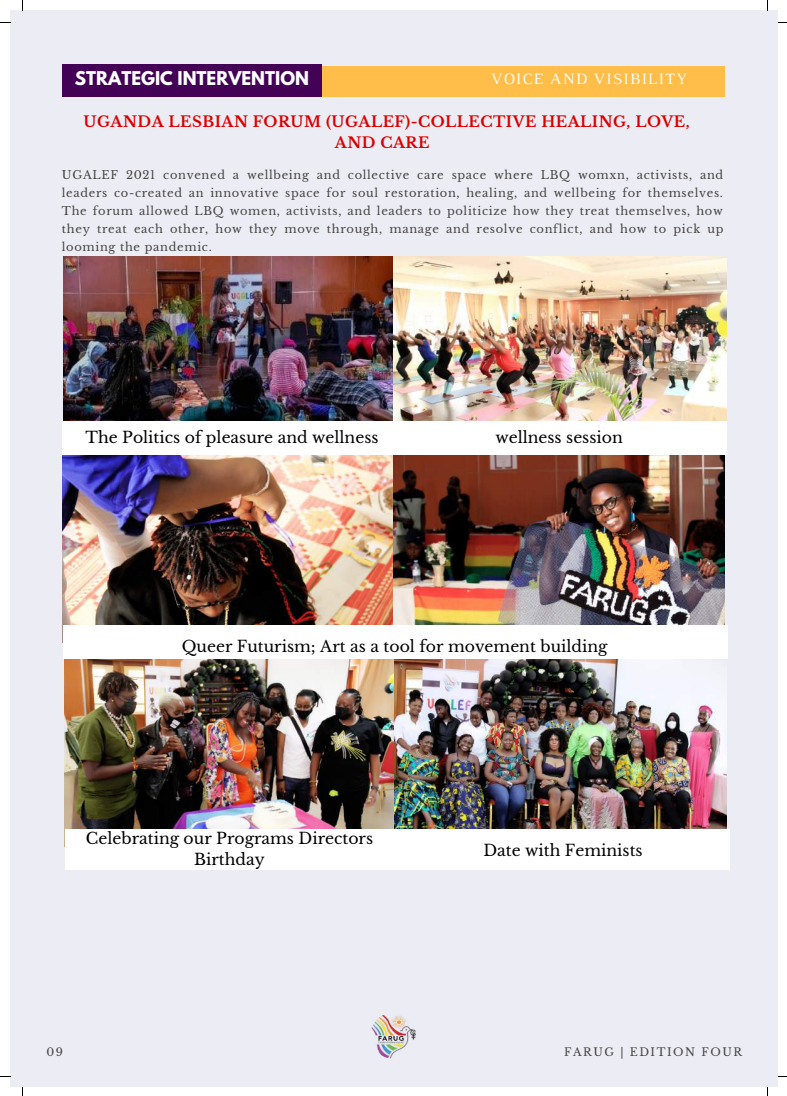
<style>
.page{position:relative;width:787px;height:1096px;background:#fff}
.page>*{position:absolute;margin:0;border:0;box-sizing:border-box;transform-origin:0 0}
.t1{font:700 16.75px "League Spartan";color:#fff}
.t2{font:16.12px "Luthier";letter-spacing:.06em;color:#fff}
.t3{font:15.62px/21.6px "Libre Baskerville";color:#000;text-align:center}
.t4{font:700 14.88px/20.6px "Libre Baskerville";letter-spacing:.03em;color:#d00;text-align:center}
.t5{font:11.38px/17.9px "Libre Baskerville";letter-spacing:.06em;color:#464544;text-align:justify}
.t6{font:11px "Libre Baskerville";letter-spacing:.14em;color:#444440}
</style>
<div class="page">
<div style="left:10px;top:10px;width:768px;height:1076px;background:#ececf4"></div>
<div style="left:62px;top:66px;width:662px;height:30px;background:#ffbd4a"></div>
<div style="left:62px;top:64px;width:260px;height:33px;background:#440257"></div>
<img style="left:370px;top:1012px;width:46px;height:46px;border-radius:50%">
<img style="left:63px;top:257px;width:663px;height:164px">
<div style="left:63px;top:421px;width:664px;height:34px;background:#fff"></div>
<img style="left:63px;top:455px;width:330px;height:187px">
<img style="left:393px;top:455px;width:331px;height:204px">
<div style="left:64px;top:625px;width:664px;height:33px;background:#fff"></div>
<img style="left:64px;top:659px;width:331px;height:187px">
<img style="left:395px;top:659px;width:331px;height:170px">
<div style="left:65px;top:829px;width:664px;height:40px;background:#fff"></div>
<h1 class="t1" style="left:75px;top:70px;width:236px">STRATEGIC INTERVENTION</h1>
<h2 class="t2" style="left:491px;top:73px;width:198px">VOICE AND VISIBILITY</h2>
<h3 class="t4" style="left:84px;top:112px;width:607px">UGANDA LESBIAN FORUM (UGALEF)-COLLECTIVE HEALING, LOVE,<br>AND CARE</h3>
<p class="t5" style="left:62px;top:166px;width:663px">UGALEF 2021 convened a wellbeing and collective care space where LBQ womxn, activists, and leaders co-created an innovative space for soul restoration, healing, and wellbeing for themselves.<br>The forum allowed LBQ women, activists, and leaders to politicize how they treat themselves, how they treat each other, how they move through, manage and resolve conflict, and how to pick up looming the pandemic.</p>
<h3 class="t3" style="left:86px;top:427px;width:295px">The Politics of pleasure and wellness</h3>
<h3 class="t3" style="left:495px;top:427px;width:129px">wellness session</h3>
<h3 class="t3" style="left:182px;top:635px;width:427px">Queer Futurism; Art as a tool for movement building</h3>
<h3 class="t3" style="left:86px;top:827px;width:289px">Celebrating our Programs Directors<br>Birthday</h3>
<h3 class="t3" style="left:483px;top:839px;width:161px">Date with Feminists</h3>
<p class="t6" style="left:46px;top:1045px;width:18px">09</p>
<p class="t6" style="left:564px;top:1045px;width:179px">FARUG | EDITION FOUR</p>
</div>
